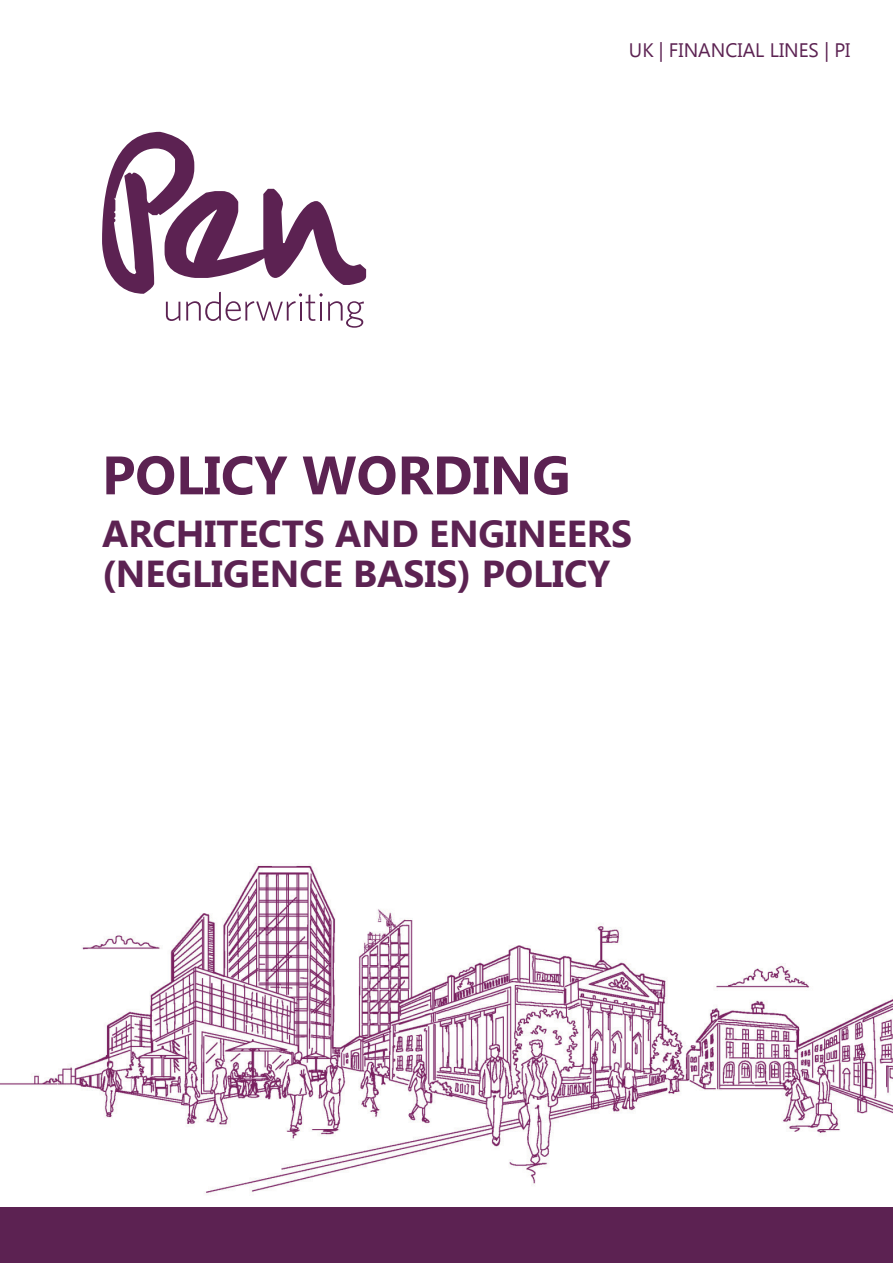
<style>
.page{position:relative;width:893px;height:1263px;background:#fff}
.page>*{position:absolute;margin:0;border:0;box-sizing:border-box;transform-origin:0 0}
.t1{font:700 54px "Khmer UI";color:#5c2252}
.t2{font:700 37.5px/40.5px "Khmer UI";color:#5c2252}
.t3{font:19.5px "Khmer UI";color:#5c2252}
</style>
<div class="page">
<img style="left:0;top:865px;width:893px;height:343px">
<div style="left:0;top:1208px;width:893px;height:55px;background:#5c2252"></div>
<svg style="left:102px;top:132px;width:264px;height:196px"></svg>
<p class="t3" style="left:629px;top:39px;width:223px">UK | FINANCIAL LINES | PI</p>
<h1 class="t1" style="left:102px;top:444px;width:470px">POLICY WORDING</h1>
<p class="t2" style="left:102px;top:514px;width:532px">ARCHITECTS AND ENGINEERS (NEGLIGENCE BASIS) POLICY</p>
</div>
